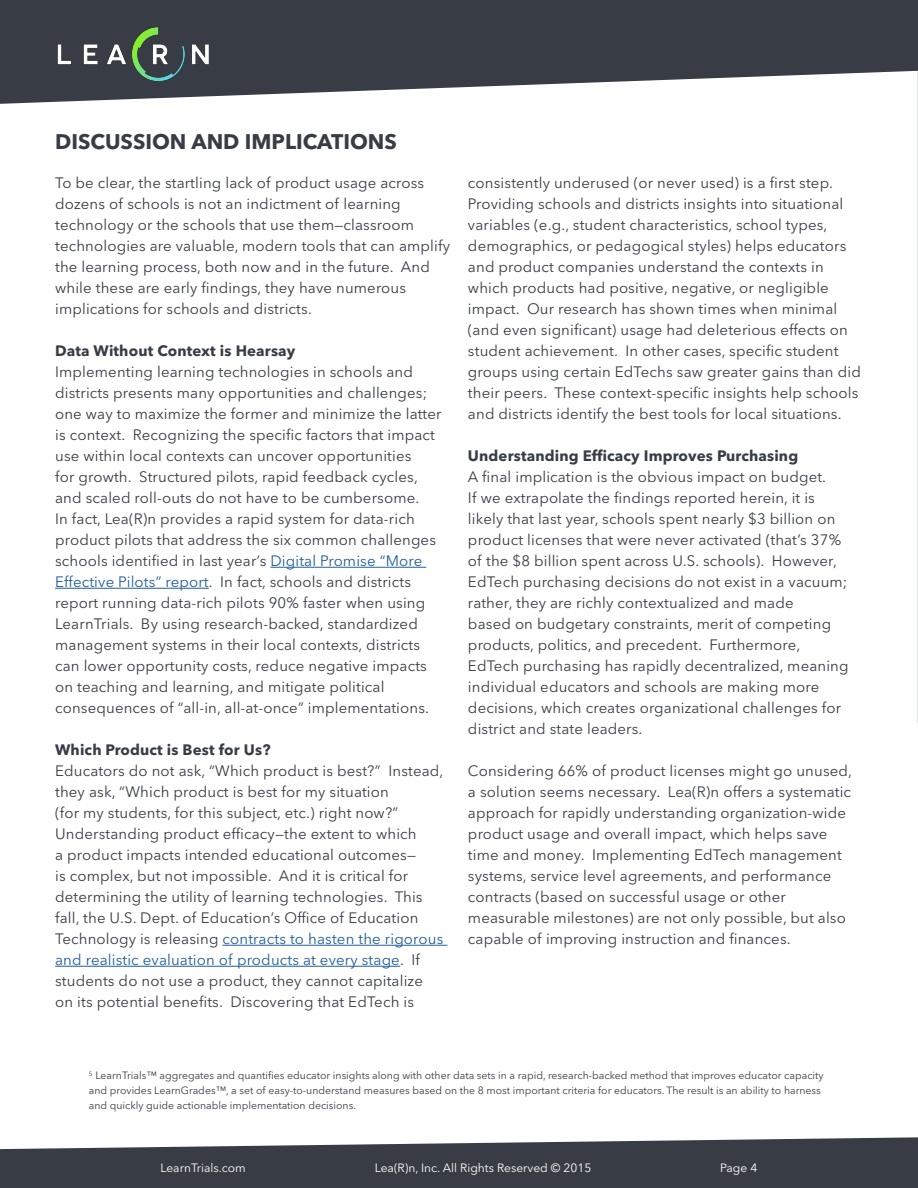
<style>
.page{position:relative;width:918px;height:1188px;background:#fff}
.page>*{position:absolute;margin:0;border:0;box-sizing:border-box;transform-origin:0 0}
.t1{font:700 21px "Avenir Next LT Pro";color:#383d45}
.t2{font:15px/21px "Avenir Next LT Pro";letter-spacing:.01em;color:#383d45}
.t3{font:700 15px "Avenir Next LT Pro";letter-spacing:.01em;color:#383d45}
.t4{font:12px "Avenir Next LT Pro";color:#fff}
.t5{font:10.5px/15px "Avenir Next LT Pro";color:#383d45}
.s1{color:#215e9e}
</style>
<div class="page">
<svg style="left:0;top:1137px;width:918px;height:51px;background:#50545b"></svg>
<svg style="left:0;top:0;width:918px;height:104px;fill:#383d45"></svg>
<img style="left:52px;top:23px;width:166px;height:62px">
<hr style="left:270px;top:567px;width:156px;height:1px;background:#215e9e">
<hr style="left:55px;top:588px;width:154px;height:1px;background:#215e9e">
<hr style="left:223px;top:945px;width:224px;height:1px;background:#215e9e">
<hr style="left:55px;top:966px;width:345px;height:1px;background:#215e9e">
<h1 class="t1" style="left:55px;top:129px;width:343px">DISCUSSION AND IMPLICATIONS</h1>
<p class="t2" style="left:55px;top:172px;width:396px">To be clear, the startling lack of product usage across dozens of schools is not an indictment of learning technology or the schools that use them—classroom technologies are valuable, modern tools that can amplify the learning process, both now and in the future. And while these are early findings, they have numerous implications for schools and districts.</p>
<p class="t3" style="left:55px;top:341px;width:242px">Data Without Context is Hearsay</p>
<p class="t2" style="left:55px;top:361px;width:388px">Implementing learning technologies in schools and districts presents many opportunities and challenges; one way to maximize the former and minimize the latter is context. Recognizing the specific factors that impact use within local contexts can uncover opportunities<br>for growth. Structured pilots, rapid feedback cycles, and scaled roll-outs do not have to be cumbersome.<br>In fact, Lea(R)n provides a rapid system for data-rich product pilots that address the six common challenges schools identified in last year’s <span class="s1">Digital Promise “More Effective Pilots” report</span>. In fact, schools and districts report running data-rich pilots 90% faster when using LearnTrials. By using research-backed, standardized management systems in their local contexts, districts can lower opportunity costs, reduce negative impacts on teaching and learning, and mitigate political consequences of “all-in, all-at-once” implementations.</p>
<p class="t3" style="left:55px;top:740px;width:217px">Which Product is Best for Us?</p>
<p class="t2" style="left:55px;top:760px;width:390px">Educators do not ask, “Which product is best?” Instead, they ask, “Which product is best for my situation<br>(for my students, for this subject, etc.) right now?” Understanding product efficacy—the extent to which<br>a product impacts intended educational outcomes—<br>is complex, but not impossible. And it is critical for determining the utility of learning technologies. This fall, the U.S. Dept. of Education’s Office of Education Technology is releasing <span class="s1">contracts to hasten the rigorous and realistic evaluation of products at every stage</span>. If students do not use a product, they cannot capitalize on its potential benefits. Discovering that EdTech is</p>
<p class="t2" style="left:468px;top:172px;width:394px">consistently underused (or never used) is a first step.<br>Providing schools and districts insights into situational variables (e.g., student characteristics, school types, demographics, or pedagogical styles) helps educators and product companies understand the contexts in which products had positive, negative, or negligible impact. Our research has shown times when minimal (and even significant) usage had deleterious effects on student achievement. In other cases, specific student groups using certain EdTechs saw greater gains than did their peers. These context-specific insights help schools and districts identify the best tools for local situations.</p>
<p class="t3" style="left:468px;top:446px;width:332px">Understanding Efficacy Improves Purchasing</p>
<p class="t2" style="left:468px;top:466px;width:382px">A final implication is the obvious impact on budget.<br>If we extrapolate the findings reported herein, it is likely that last year, schools spent nearly $3 billion on product licenses that were never activated (that’s 37% of the $8 billion spent across U.S. schools). However, EdTech purchasing decisions do not exist in a vacuum; rather, they are richly contextualized and made<br>based on budgetary constraints, merit of competing products, politics, and precedent. Furthermore, EdTech purchasing has rapidly decentralized, meaning individual educators and schools are making more decisions, which creates organizational challenges for district and state leaders.</p>
<p class="t2" style="left:468px;top:760px;width:386px">Considering 66% of product licenses might go unused, a solution seems necessary. Lea(R)n offers a systematic approach for rapidly understanding organization-wide product usage and overall impact, which helps save time and money. Implementing EdTech management systems, service level agreements, and performance contracts (based on successful usage or other measurable milestones) are not only possible, but also capable of improving instruction and finances.</p>
<p class="t5" style="left:89px;top:1068px;width:736px"><sup>5</sup> LearnTrials™ aggregates and quantifies educator insights along with other data sets in a rapid, research-backed method that improves educator capacity and provides LearnGrades™, a set of easy-to-understand measures based on the 8 most important criteria for educators. The result is an ability to harness and quickly guide actionable implementation decisions.</p>
<p class="t4" style="left:161px;top:1160px;width:87px">LearnTrials.com</p>
<p class="t4" style="left:375px;top:1160px;width:218px">Lea(R)n, Inc. All Rights Reserved © 2015</p>
<p class="t4" style="left:720px;top:1160px;width:39px">Page 4</p>
</div>
